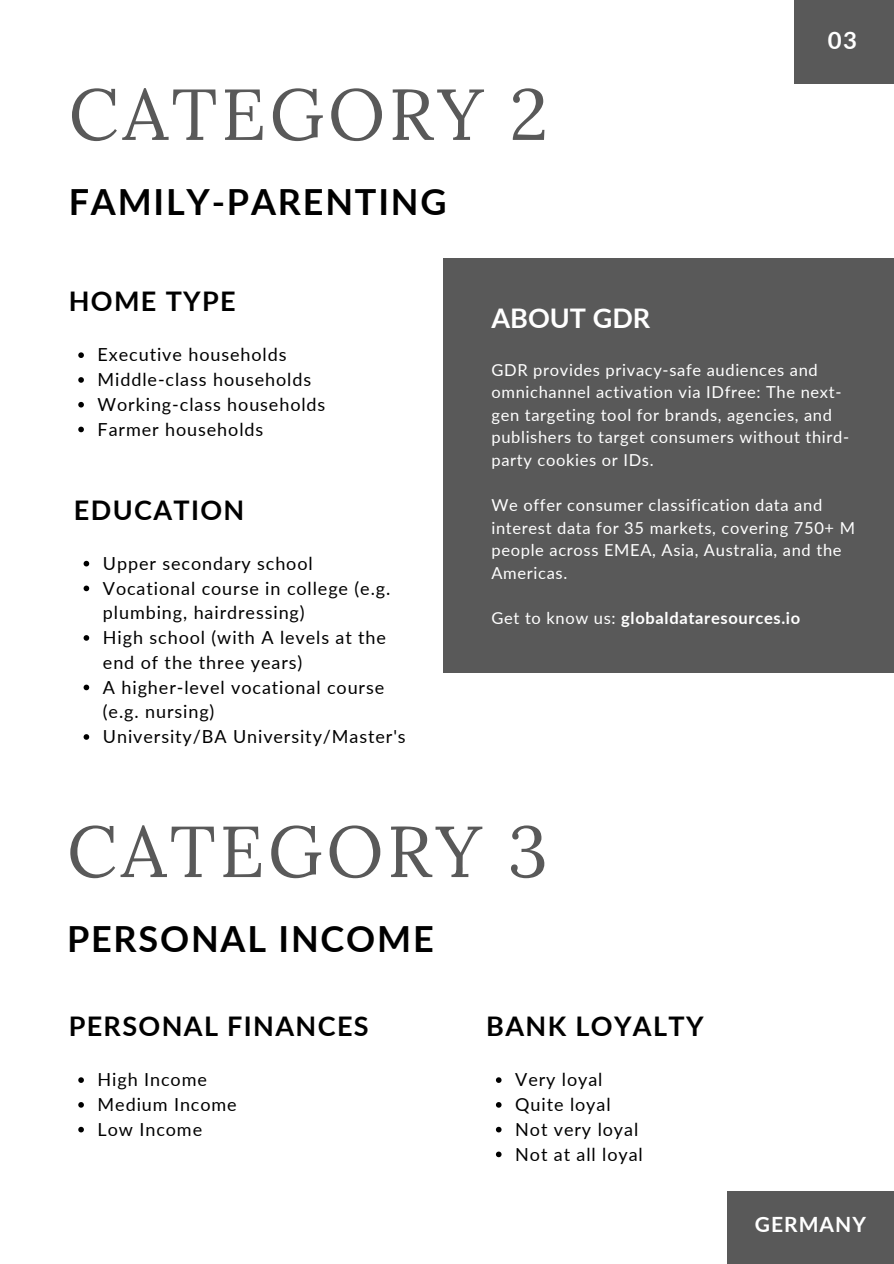
<style>
.page{position:relative;width:894px;height:1264px;background:#fff}
.page>*{position:absolute;margin:0;border:0;box-sizing:border-box;transform-origin:0 0}
.t1{font:72px "Lora";letter-spacing:.05em;color:#595959}
.t2{font:700 36px "Lato";letter-spacing:.05em;color:#000}
.t3{font:700 27px "Lato";letter-spacing:.05em;color:#000}
.t4{font:700 27px "Lato";color:#fff}
.t5{font:700 24px "Lato";color:#fff}
.t6{font:700 21px "Lato";letter-spacing:.05em;color:#fff}
.t7{font:18px/24.8px "Lato";letter-spacing:.05em;color:#000}
.t8{font:16.5px/22.5px "Lato";letter-spacing:.04em;color:#fff}
.t9{font:700 16.5px "Lato";letter-spacing:.04em;color:#fff}
.s1{font-weight:400}
</style>
<div class="page">
<div style="left:727px;top:1191px;width:166px;height:72px;background:#595959"></div>
<div style="left:443px;top:258px;width:450px;height:415px;background:#595959"></div>
<div style="left:793px;top:0;width:100px;height:83px;background:#595959"></div>
<svg style="left:78px;top:352px;width:6px;height:6px"></svg>
<svg style="left:78px;top:377px;width:6px;height:6px"></svg>
<svg style="left:78px;top:402px;width:6px;height:5px"></svg>
<svg style="left:78px;top:426px;width:6px;height:6px"></svg>
<svg style="left:78px;top:1077px;width:6px;height:5px"></svg>
<svg style="left:78px;top:1102px;width:6px;height:5px"></svg>
<svg style="left:78px;top:1126px;width:6px;height:6px"></svg>
<svg style="left:496px;top:1077px;width:5px;height:5px"></svg>
<svg style="left:496px;top:1102px;width:5px;height:5px"></svg>
<svg style="left:496px;top:1126px;width:5px;height:6px"></svg>
<svg style="left:496px;top:1151px;width:5px;height:6px"></svg>
<svg style="left:84px;top:561px;width:5px;height:5px"></svg>
<svg style="left:84px;top:585px;width:5px;height:6px"></svg>
<svg style="left:84px;top:635px;width:5px;height:5px"></svg>
<svg style="left:84px;top:684px;width:5px;height:6px"></svg>
<svg style="left:84px;top:734px;width:5px;height:5px"></svg>
<h1 class="t1" style="left:69px;top:67px;width:481px">CATEGORY 2</h1>
<h2 class="t2" style="left:69px;top:180px;width:379px">FAMILY-PARENTING</h2>
<h3 class="t5" style="left:827px;top:25px;width:31px">03</h3>
<h3 class="t3" style="left:69px;top:285px;width:168px">HOME TYPE</h3>
<p class="t7" style="left:98px;top:342px;width:229px">Executive households<br>Middle-class households<br>Working-class households<br>Farmer households</p>
<h3 class="t3" style="left:74px;top:493px;width:172px">EDUCATION</h3>
<p class="t7" style="left:103px;top:550px;width:304px">Upper secondary school<br>Vocational course in college (e.g. plumbing, hairdressing)<br>High school (with A levels at the end of the three years)<br>A higher-level vocational course (e.g. nursing)<br>University/BA University/Master's</p>
<h3 class="t4" style="left:491px;top:301px;width:160px">ABOUT GDR</h3>
<p class="t8" style="left:491px;top:358px;width:359px">GDR provides privacy-safe audiences and omnichannel activation via IDfree: The next&shy;gen targeting tool for brands, agencies, and publishers to target consumers without third&shy;party cookies or IDs.</p>
<p class="t8" style="left:491px;top:493px;width:365px">We offer consumer classification data and interest data for 35 markets, covering 750+ M people across EMEA, Asia, Australia, and the Americas.</p>
<p class="t9" style="left:491px;top:607px;width:310px"><span class="s1">Get to know us:</span> globaldataresources.io</p>
<h1 class="t1" style="left:67px;top:804px;width:482px">CATEGORY 3</h1>
<h2 class="t2" style="left:67px;top:916px;width:368px">PERSONAL INCOME</h2>
<h3 class="t3" style="left:69px;top:1009px;width:301px">PERSONAL FINANCES</h3>
<p class="t7" style="left:98px;top:1066px;width:141px">High Income<br>Medium Income<br>Low Income</p>
<h3 class="t3" style="left:486px;top:1009px;width:219px">BANK LOYALTY</h3>
<p class="t7" style="left:515px;top:1066px;width:129px">Very loyal<br>Quite loyal<br>Not very loyal<br>Not at all loyal</p>
<p class="t6" style="left:754px;top:1211px;width:113px">GERMANY</p>
</div>
